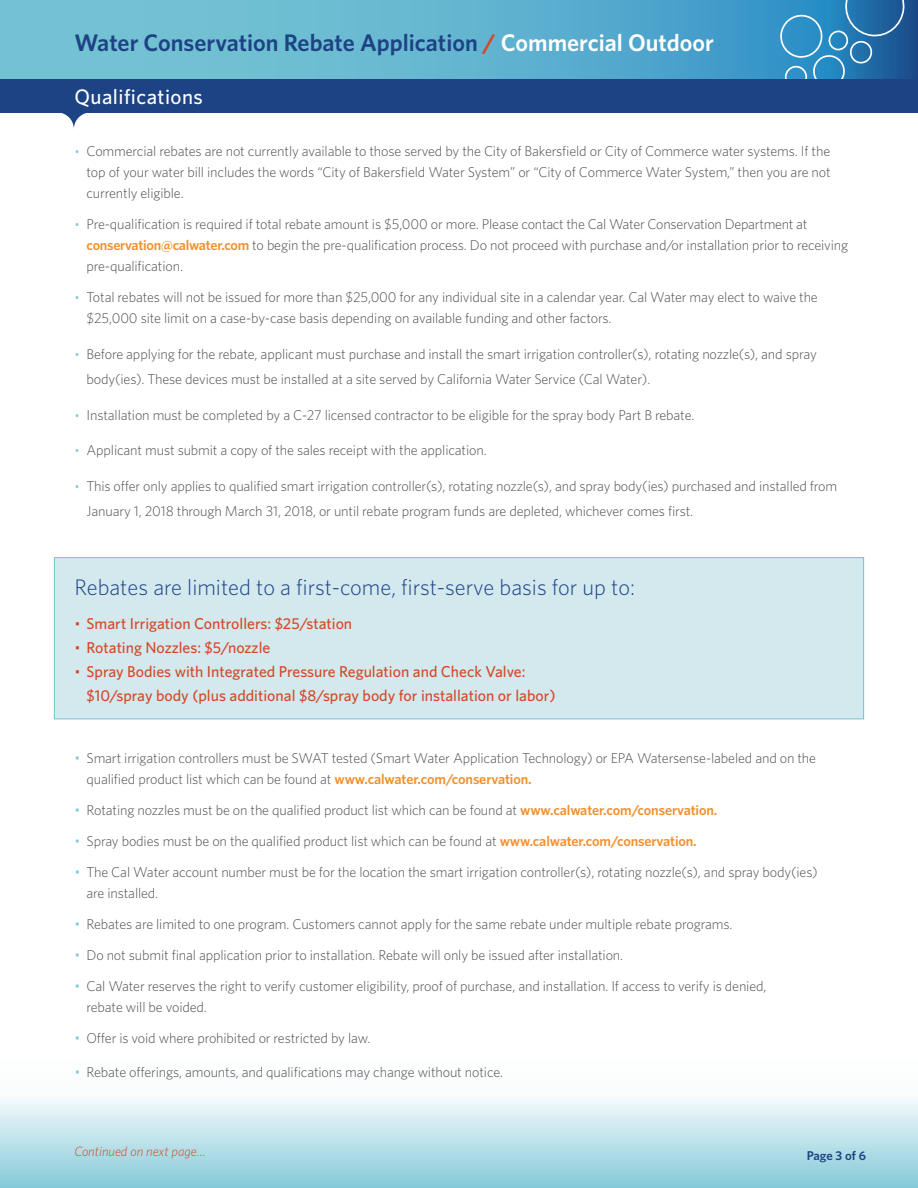
<style>
.page{position:relative;width:918px;height:1188px;background:#fff}
.page>*{position:absolute;margin:0;border:0;box-sizing:border-box;transform-origin:0 0}
.t1{font:600 24px "Whitney";color:#1d4384}
.t2{font:300 22.5px "Whitney";color:#1d4384}
.t3{font:500 21px "Whitney";letter-spacing:.02em;color:#fff}
.t4{font:500 15.75px/24px "Whitney";color:#d34827}
.t5{font:300 14.25px/21px "Whitney";letter-spacing:-.01em;color:#4d4d4f}
.t6{font:italic 300 13.5px "Whitney";color:#d34827}
.t7{font:600 12.75px "Whitney";letter-spacing:-.005em;color:#1d4384}
.s1{color:#d34827}
.s2{color:#fff}
.s3{font-size:12.75px;color:#88c9d8}
.s4{font-weight:600;color:#f1912f}
.s5{font-weight:300;font-size:15px}
.s6{color:#88c9d8}
</style>
<div class="page">
<div style="left:0;top:1058px;width:918px;height:130px;background:linear-gradient(to bottom,#fff,#8ccddb)"></div>
<svg style="left:0;top:0;width:917px;height:79px;background:#60b3cf"></svg>
<svg style="left:778px;top:0;width:127px;height:79px;background:#3584b9"></svg>
<div style="left:0;top:79px;width:918px;height:34px;background:#1d4384"></div>
<svg style="left:61px;top:113px;width:25px;height:16px"></svg>
<hr style="left:917px;top:0;width:1px;height:80px;background:#1d4384">
<div style="left:54px;top:557px;width:810px;height:162px;background:#d3e9ee;border:1px solid #72c2d3"></div>
<h1 class="t1" style="left:75px;top:27px;width:641px">Water Conservation Rebate Application <span class="s1">/</span> <span class="s2">Commercial Outdoor</span></h1>
<h3 class="t3" style="left:75px;top:83px;width:130px">Qualifications</h3>
<p class="t5" style="left:87px;top:140px;width:746px;text-align:justify;text-indent:-12px"><span class="s3">•</span> Commercial rebates are not currently available to those served by the City of Bakersfield or City of Commerce water systems. If the top of your water bill includes the words “City of Bakersfield Water System” or “City of Commerce Water System,” then you are not currently eligible.</p>
<p class="t5" style="left:87px;top:213px;width:763px;text-indent:-12px"><span class="s3">•</span> Pre-qualification is required if total rebate amount is $5,000 or more. Please contact the Cal Water Conservation Department at <span class="s4">conservation@calwater.com</span> to begin the pre-qualification process. Do not proceed with purchase and/or installation prior to receiving pre-qualification.</p>
<p class="t5" style="left:87px;top:286px;width:733px;text-indent:-12px"><span class="s3">•</span> Total rebates will not be issued for more than $25,000 for any individual site in a calendar year. Cal Water may elect to waive the $25,000 site limit on a case-by-case basis depending on available funding and other factors.</p>
<p class="t5" style="left:87px;top:341px;width:732px;line-height:25.5px;text-indent:-12px"><span class="s3">•</span> Before applying for the rebate, applicant must purchase and install the smart irrigation controller(s), rotating nozzle(s), and spray body(ies). These devices must be installed at a site served by California Water Service (Cal Water).</p>
<p class="t5" style="left:75px;top:404px;width:621px"><span class="s3">•</span> Installation must be completed by a C-27 licensed contractor to be eligible for the spray body Part B rebate.</p>
<p class="t5" style="left:75px;top:439px;width:414px"><span class="s3">•</span> Applicant must submit a copy of the sales receipt with the application.</p>
<p class="t5" style="left:87px;top:472px;width:752px;line-height:25.5px;text-indent:-12px"><span class="s3">•</span> This offer only applies to qualified smart irrigation controller(s), rotating nozzle(s), and spray body(ies) purchased and installed from<br>January 1, 2018 through March 31, 2018, or until rebate program funds are depleted, whichever comes first.</p>
<h2 class="t2" style="left:75px;top:572px;width:562px">Rebates are limited to a first-come, first-serve basis for up to:</h2>
<p class="t4" style="left:75px;top:611px;width:279px"><span class="s5">•</span> Smart Irrigation Controllers: $25/station</p>
<p class="t4" style="left:75px;top:635px;width:197px"><span class="s5">•</span> Rotating Nozzles: $5/nozzle</p>
<p class="t4" style="left:87px;top:659px;width:471px;text-indent:-12px"><span class="s5">•</span> Spray Bodies with Integrated Pressure Regulation and Check Valve: $10/spray body (plus additional $8/spray body for installation or labor)</p>
<p class="t5" style="left:87px;top:747px;width:731px;text-indent:-12px"><span class="s6">•</span> Smart irrigation controllers must be SWAT tested (Smart Water Application Technology) or EPA Watersense-labeled and on the qualified product list which can be found at <span class="s4">www.calwater.com/conservation.</span></p>
<p class="t5" style="left:75px;top:799px;width:644px"><span class="s6">•</span> Rotating nozzles must be on the qualified product list which can be found at <span class="s4">www.calwater.com/conservation.</span></p>
<p class="t5" style="left:75px;top:830px;width:624px"><span class="s6">•</span> Spray bodies must be on the qualified product list which can be found at <span class="s4">www.calwater.com/conservation.</span></p>
<p class="t5" style="left:87px;top:861px;width:733px;text-indent:-12px"><span class="s6">•</span> The Cal Water account number must be for the location the smart irrigation controller(s), rotating nozzle(s), and spray body(ies) are installed.</p>
<p class="t5" style="left:75px;top:913px;width:659px"><span class="s6">•</span> Rebates are limited to one program. Customers cannot apply for the same rebate under multiple rebate programs.</p>
<p class="t5" style="left:75px;top:944px;width:550px"><span class="s6">•</span> Do not submit final application prior to installation. Rebate will only be issued after installation.</p>
<p class="t5" style="left:87px;top:975px;width:682px;text-indent:-12px"><span class="s6">•</span> Cal Water reserves the right to verify customer eligibility, proof of purchase, and installation. If access to verify is denied, rebate will be voided.</p>
<p class="t5" style="left:75px;top:1027px;width:298px"><span class="s6">•</span> Offer is void where prohibited or restricted by law.</p>
<p class="t5" style="left:75px;top:1061px;width:430px"><span class="s6">•</span> Rebate offerings, amounts, and qualifications may change without notice.</p>
<p class="t6" style="left:75px;top:1142px;width:133px">Continued on next page…</p>
<p class="t7" style="left:807px;top:1147px;width:61px">Page 3 of 6</p>
</div>
